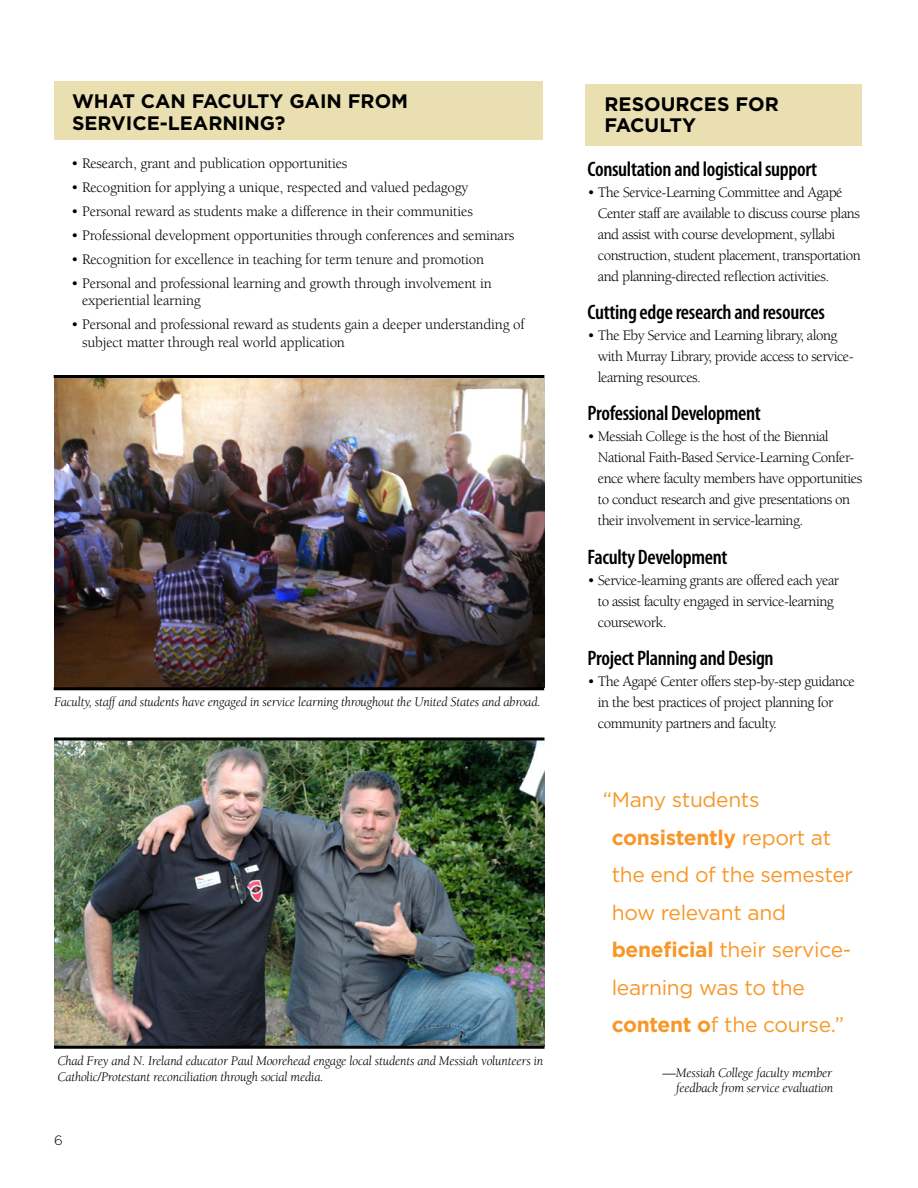
<style>
.page{position:relative;width:918px;height:1188px;background:#fff}
.page>*{position:absolute;margin:0;border:0;box-sizing:border-box;transform-origin:0 0}
.t1{font:600 condensed 21px "Myriad Pro";letter-spacing:-.015em;color:#000}
.t2{font:21px/37.5px "Gotham";letter-spacing:-.015em;color:#f89728}
.t3{font:700 19.5px/21.8px "Gotham";color:#000}
.t4{font:15px/21px "Berkeley Std";letter-spacing:-.035em;color:#000}
.t5{font:15px/17.2px "Berkeley Std";letter-spacing:-.015em;color:#000}
.t6{font:italic 13.5px/15.8px "Berkeley Std";letter-spacing:-.015em;color:#000}
.t7{font:300 13.5px "Gotham";color:#000}
.s1{font-weight:700}
</style>
<div class="page">
<div style="left:54px;top:81px;width:489px;height:59px;background:#e9dfb1"></div>
<div style="left:585px;top:84px;width:276px;height:61px;background:#e9dfb1"></div>
<img style="left:54px;top:378px;width:490px;height:309px">
<img style="left:54px;top:740px;width:490px;height:306px">
<hr style="left:54px;top:375px;width:490px;height:3px;background:#000">
<hr style="left:54px;top:687px;width:490px;height:3px;background:#000">
<hr style="left:54px;top:737px;width:490px;height:3px;background:#000">
<hr style="left:54px;top:1046px;width:490px;height:3px;background:#000">
<h2 class="t3" style="left:72px;top:90px;width:338px">WHAT CAN FACULTY GAIN FROM<br>SERVICE-LEARNING?</h2>
<h2 class="t3" style="left:605px;top:93px;width:176px">RESOURCES FOR<br>FACULTY</h2>
<h1 class="t1" style="left:588px;top:156px;width:231px">Consultation and logistical support</h1>
<p class="t4" style="left:598px;top:182px;width:264px;text-indent:-10px">• The Service-Learning Committee and Agapé Center staff are available to discuss course plans and assist with course development, syllabi construction, student placement, transportation and planning-directed reflection activities.</p>
<h1 class="t1" style="left:588px;top:299px;width:239px">Cutting edge research and resources</h1>
<p class="t4" style="left:598px;top:325px;width:257px;text-indent:-10px">• The Eby Service and Learning library, along with Murray Library, provide access to service&shy;learning resources.</p>
<h1 class="t1" style="left:588px;top:400px;width:175px">Professional Development</h1>
<p class="t4" style="left:598px;top:426px;width:266px;text-indent:-10px">• Messiah College is the host of the Biennial National Faith-Based Service-Learning Confer&shy;ence where faculty members have opportunities to conduct research and give presentations on their involvement in service-learning.</p>
<h1 class="t1" style="left:588px;top:544px;width:142px">Faculty Development</h1>
<p class="t4" style="left:598px;top:570px;width:243px;text-indent:-10px">• Service-learning grants are offered each year to assist faculty engaged in service-learning coursework.</p>
<h1 class="t1" style="left:588px;top:645px;width:188px">Project Planning and Design</h1>
<p class="t4" style="left:598px;top:671px;width:259px;text-indent:-10px">• The Agapé Center offers step-by-step guidance in the best practices of project planning for community partners and faculty.</p>
<p class="t5" style="left:71px;top:155px;width:278px">• Research, grant and publication opportunities</p>
<p class="t5" style="left:71px;top:179px;width:399px">• Recognition for applying a unique, respected and valued pedagogy</p>
<p class="t5" style="left:71px;top:203px;width:403px">• Personal reward as students make a difference in their communities</p>
<p class="t5" style="left:71px;top:227px;width:445px">• Professional development opportunities through conferences and seminars</p>
<p class="t5" style="left:71px;top:251px;width:415px">• Recognition for excellence in teaching for term tenure and promotion</p>
<p class="t5" style="left:82px;top:275px;width:411px;text-indent:-11px">• Personal and professional learning and growth through involvement in experiential learning</p>
<p class="t5" style="left:82px;top:316px;width:444px;text-indent:-11px">• Personal and professional reward as students gain a deeper understanding of subject matter through real world application</p>
<p class="t6" style="left:54px;top:694px;width:488px">Faculty, staff and students have engaged in service learning throughout the United States and abroad.</p>
<p class="t6" style="left:57px;top:1053px;width:487px">Chad Frey and N. Ireland educator Paul Moorehead engage local students and Messiah volunteers in<br>Catholic/Protestant reconciliation through social media.</p>
<p class="t7" style="left:54px;top:1131px;width:10px">6</p>
<h1 class="t2" style="left:612px;top:781px;width:243px;text-indent:-9px">“Many students<br><span class="s1">CONSISTENTLY</span> report at the end of the semester how relevant and<br><span class="s1">BENEFICIAL</span> their service&shy;learning was to the<br><span class="s1">CONTENT O</span>f the course.”</h1>
<p class="t6" style="left:663px;top:1065px;width:172px;text-align:right">—Messiah College faculty member feedback from service evaluation</p>
</div>
